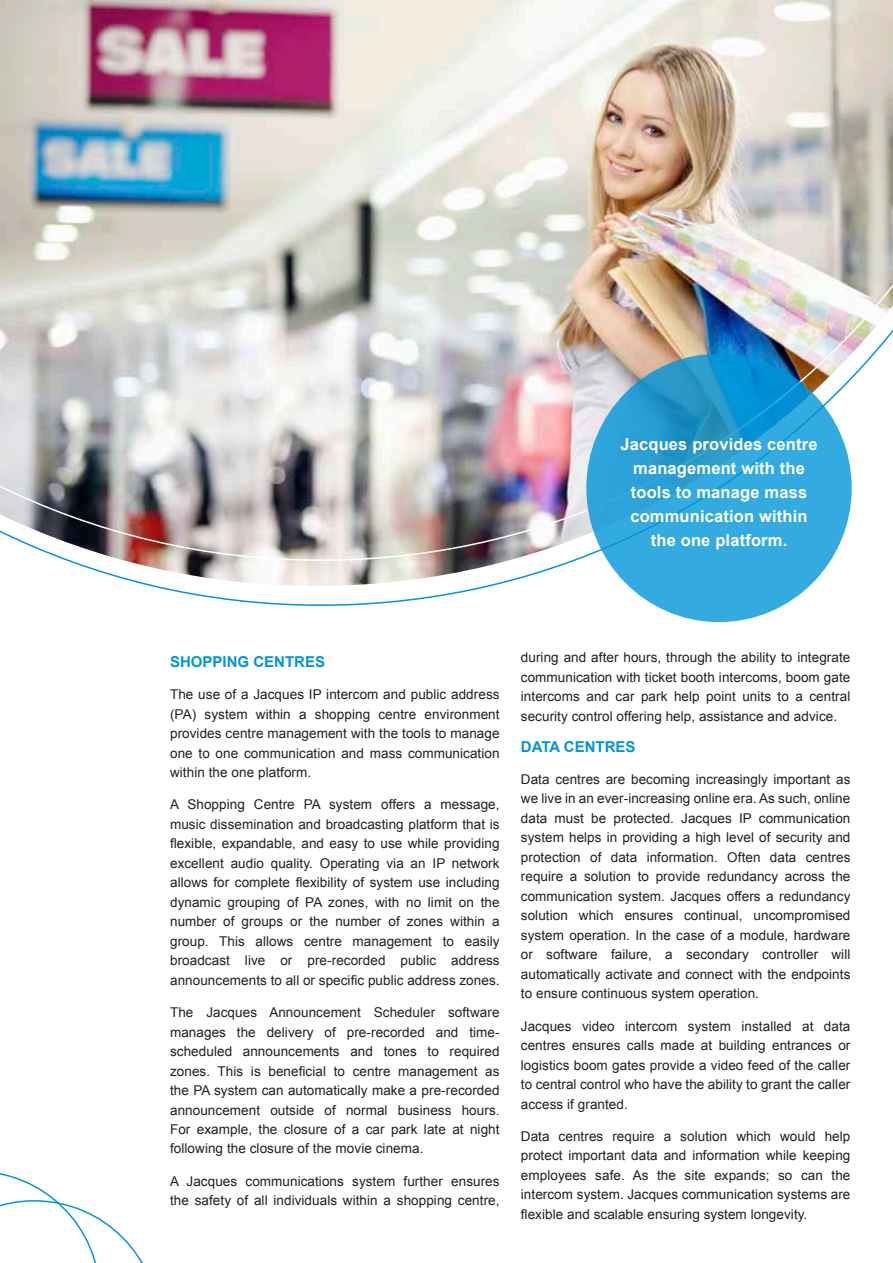
<style>
.page{position:relative;width:893px;height:1263px;background:#fff}
.page>*{position:absolute;margin:0;border:0;box-sizing:border-box;transform-origin:0 0}
.t1{font:700 16.5px/24px "Arial";letter-spacing:.01em;color:#fff;text-align:center}
.t2{font:700 15px "Arial";color:#0095d9}
.t3{font:13.5px/19.5px "Arial";letter-spacing:.005em;color:#231f20;text-align:justify}
</style>
<div class="page">
<svg style="left:70px;top:562px;width:758px;height:45px"></svg>
<img style="left:0;top:0;width:893px;height:562px">
<svg style="left:586px;top:354px;width:266px;height:268px;fill:#33aae0"></svg>
<svg style="left:0;top:1173px;width:143px;height:90px"></svg>
<p class="t1" style="left:620px;top:433px;width:199px">Jacques provides centre management with the tools to manage mass communication within the one platform.</p>
<p class="t2" style="left:170px;top:651px;width:157px">SHOPPING CENTRES</p>
<p class="t3" style="left:170px;top:685px;width:331px">The use of a Jacques IP intercom and public address (PA) system within a shopping centre environment provides centre management with the tools to manage one to one communication and mass communication within the one platform.</p>
<p class="t3" style="left:170px;top:795px;width:331px">A Shopping Centre PA system offers a message, music dissemination and broadcasting platform that is flexible, expandable, and easy to use while providing excellent audio quality. Operating via an IP network allows for complete flexibility of system use including dynamic grouping of PA zones, with no limit on the number of groups or the number of zones within a group. This allows centre management to easily broadcast live or pre-recorded public address announcements to all or specific public address zones.</p>
<p class="t3" style="left:170px;top:1003px;width:331px">The Jacques Announcement Scheduler software manages the delivery of pre-recorded and time&shy;scheduled announcements and tones to required zones. This is beneficial to centre management as the PA system can automatically make a pre-recorded announcement outside of normal business hours.<br>For example, the closure of a car park late at night following the closure of the movie cinema.</p>
<p class="t3" style="left:170px;top:1171px;width:331px">A Jacques communications system further ensures the safety of all individuals within a shopping centre,</p>
<p class="t3" style="left:521px;top:648px;width:331px">during and after hours, through the ability to integrate communication with ticket booth intercoms, boom gate intercoms and car park help point units to a central security control offering help, assistance and advice.</p>
<p class="t2" style="left:521px;top:736px;width:116px">DATA CENTRES</p>
<p class="t3" style="left:521px;top:770px;width:331px">Data centres are becoming increasingly important as we live in an ever-increasing online era. As such, online data must be protected. Jacques IP communication system helps in providing a high level of security and protection of data information. Often data centres require a solution to provide redundancy across the communication system. Jacques offers a redundancy solution which ensures continual, uncompromised system operation. In the case of a module, hardware or software failure, a secondary controller will automatically activate and connect with the endpoints to ensure continuous system operation.</p>
<p class="t3" style="left:521px;top:1016px;width:331px">Jacques video intercom system installed at data centres ensures calls made at building entrances or logistics boom gates provide a video feed of the caller to central control who have the ability to grant the caller access if granted.</p>
<p class="t3" style="left:521px;top:1126px;width:331px">Data centres require a solution which would help protect important data and information while keeping employees safe. As the site expands; so can the intercom system. Jacques communication systems are flexible and scalable ensuring system longevity.</p>
</div>
